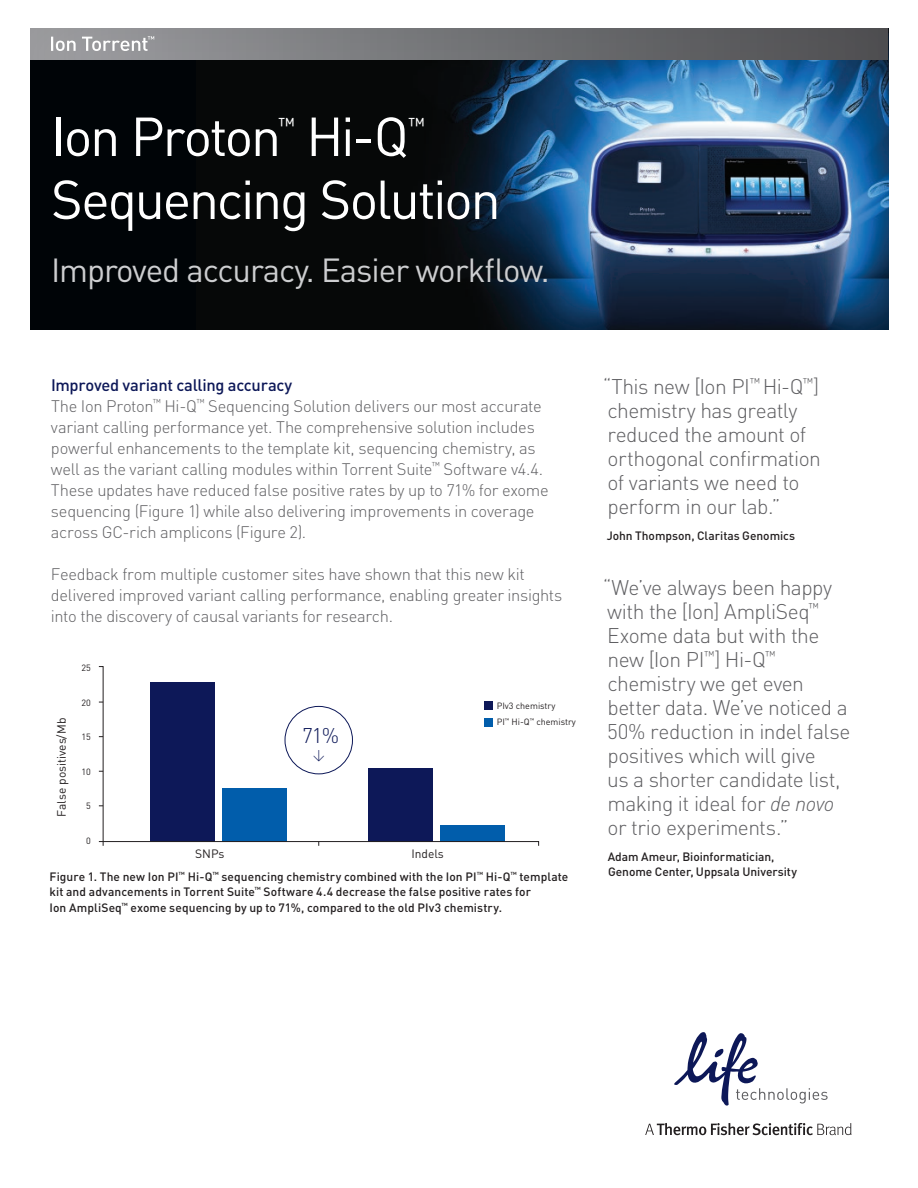
<style>
.page{position:relative;width:918px;height:1188px;background:#fff}
.page>*{position:absolute;margin:0;border:0;box-sizing:border-box;transform-origin:0 0}
.t1{font:54px "DIN Pro";letter-spacing:-.045em;color:#fff}
.t2{font:33px "DIN Pro";letter-spacing:-.03em;color:#cdced0}
.t3{font:300 21px/24px "DIN Pro";letter-spacing:-.025em;color:#5f5f62}
.t4{font:300 21px "DIN Pro";color:#0d1858}
.t5{font:19.8px "DIN Pro";color:#fff}
.t6{font:300 16.5px/21px "DIN Pro";letter-spacing:-.02em;color:#5f5f62}
.t7{font:300 12.45px "DIN Pro";color:#0d1858}
.t8{font:500 12px/15.8px "DIN Pro";letter-spacing:.005em;color:#231f20}
.t9{font:12px "DIN Pro";color:#231f20}
.t10{font:9px/16.5px "DIN Pro";color:#231f20}
.s1{font-weight:500;color:#0d1858}
.s2{font-style:italic}
</style>
<div class="page">
<div style="left:30px;top:28px;width:858px;height:302px;background:#000407"></div>
<img style="left:445px;top:60px;width:443px;height:270px">
<div style="left:29px;top:25px;width:861px;height:35px;background:#231f20;opacity:.25"></div>
<svg style="left:51px;top:36px;width:103px;height:15px;background:#b3b4b6"></svg>
<svg style="left:98px;top:666px;width:441px;height:180px"></svg>
<div style="left:484px;top:701px;width:8px;height:9px;background:#0d1858"></div>
<div style="left:484px;top:718px;width:8px;height:8px;background:#015dab"></div>
<div style="left:285px;top:706px;width:68px;height:68px;border:1px solid #0d1858;border-radius:50%"></div>
<svg style="left:674px;top:1032px;width:154px;height:74px"></svg>
<svg style="left:645px;top:1123px;width:206px;height:12px"></svg>
<h1 class="t1" style="left:51px;top:100px;width:232px">Ion Proton</h1>
<p class="t5" style="left:278px;top:111px;width:18px">™</p>
<h1 class="t1" style="left:306px;top:100px;width:104px">Hi-Q</h1>
<p class="t5" style="left:408px;top:111px;width:18px">™</p>
<h1 class="t1" style="left:51px;top:163px;width:451px">Sequencing Solution</h1>
<h2 class="t2" style="left:51px;top:248px;width:500px">Improved accuracy. Easier workflow.</h2>
<p class="t6" style="left:51px;top:373px;width:499px"><span class="s1">Improved variant calling accuracy<br></span>The Ion Proton<sup>™</sup> Hi-Q<sup>™</sup> Sequencing Solution delivers our most accurate variant calling performance yet. The comprehensive solution includes powerful enhancements to the template kit, sequencing chemistry, as well as the variant calling modules within Torrent Suite<sup>™</sup> Software v4.4.<br>These updates have reduced false positive rates by up to 71% for exome sequencing (Figure 1) while also delivering improvements in coverage across GC-rich amplicons (Figure 2).</p>
<p class="t6" style="left:51px;top:562px;width:513px">Feedback from multiple customer sites have shown that this new kit delivered improved variant calling performance, enabling greater insights into the discovery of causal variants for research.</p>
<p class="t9" style="left:53px;top:817px;width:100px;rotate:-90deg">False positives/Mb</p>
<p class="t10" style="left:82px;top:659px;width:11px">25</p>
<p class="t10" style="left:82px;top:694px;width:11px">20</p>
<p class="t10" style="left:82px;top:728px;width:11px">15</p>
<p class="t10" style="left:82px;top:763px;width:11px">10</p>
<p class="t10" style="left:86px;top:797px;width:6px">5</p>
<p class="t10" style="left:86px;top:832px;width:6px">0</p>
<p class="t4" style="left:302px;top:721px;width:39px">71%</p>
<p class="t7" style="left:313px;top:746px;width:14px">↓</p>
<p class="t9" style="left:195px;top:845px;width:31px">SNPs</p>
<p class="t9" style="left:411px;top:845px;width:34px">Indels</p>
<p class="t10" style="left:497px;top:697px;width:81px">PIv3 chemistry<br>PI<sup>™</sup> Hi-Q<sup>™</sup> chemistry</p>
<p class="t8" style="left:49px;top:868px;width:520px">Figure 1. The new Ion PI<sup>™</sup> Hi-Q<sup>™</sup> sequencing chemistry combined with the Ion PI<sup>™</sup> Hi-Q<sup>™</sup> template kit and advancements in Torrent Suite<sup>™</sup> Software 4.4 decrease the false positive rates for<br>Ion AmpliSeq<sup>™</sup> exome sequencing by up to 71%, compared to the old PIv3 chemistry.</p>
<p class="t3" style="left:603px;top:374px;width:220px">“This new [Ion PI<sup>™</sup> Hi-Q<sup>™</sup>] chemistry has greatly reduced the amount of orthogonal confirmation of variants we need to perform in our lab.”</p>
<p class="t8" style="left:607px;top:527px;width:190px">John Thompson, Claritas Genomics</p>
<p class="t3" style="left:603px;top:575px;width:249px">“We’ve always been happy with the [Ion] AmpliSeq<sup>™<br></sup>Exome data but with the new [Ion PI<sup>™</sup>] Hi-Q<sup>™ </sup>chemistry we get even better data. We’ve noticed a<br>50% reduction in indel false positives which will give<br>us a shorter candidate list, making it ideal for <span class="s2">de novo </span>or trio experiments.”</p>
<p class="t8" style="left:608px;top:848px;width:191px;line-height:15px">Adam Ameur, Bioinformatician,<br>Genome Center, Uppsala University</p>
</div>
